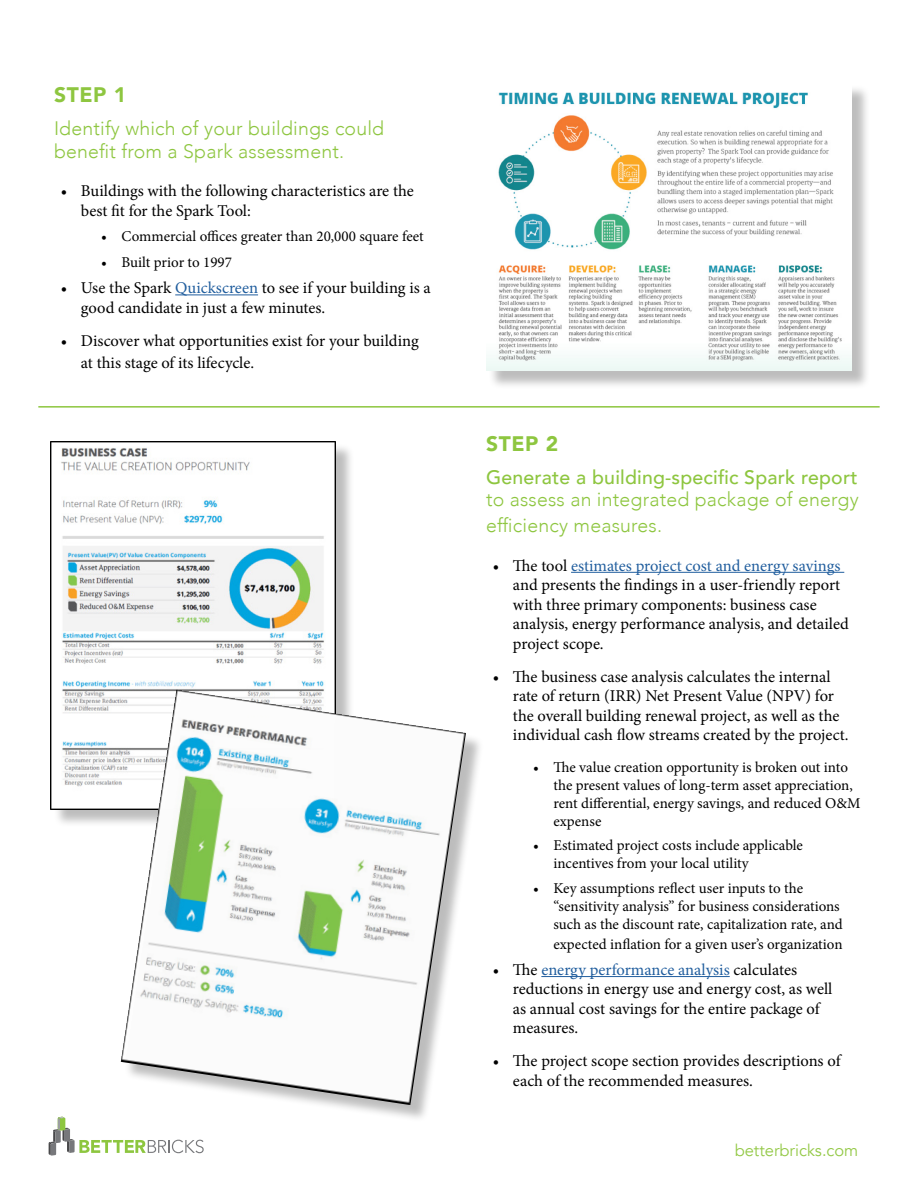
<style>
.page{position:relative;width:918px;height:1188px;background:#fff}
.page>*{position:absolute;margin:0;border:0;box-sizing:border-box;transform-origin:0 0}
.t1{font:900 21px "Avenir";letter-spacing:.03em;color:#8ec640}
.t2{font:300 19.5px/22.5px "Avenir";letter-spacing:.01em;color:#8ec640}
.t3{font:500 19.5px "Avenir";letter-spacing:.01em;color:#8ec640}
.t4{font:16.5px/19.5px "Minion Pro";color:#000}
.t5{font:16.5px "Avenir";color:#94c947}
.t6{font:15px/18px "Minion Pro";color:#000}
.s1{color:#215e9e}
</style>
<div class="page">
<svg style="left:49px;top:1117px;width:155px;height:39px"></svg>
<hr style="left:175px;top:294px;width:83px;height:1px;background:#215e9e">
<div style="left:488px;top:85px;width:382px;height:305px;background:#000;opacity:.26"></div>
<img style="left:486px;top:85px;width:366px;height:286px">
<hr style="left:571px;top:572px;width:273px;height:1px;background:#215e9e">
<hr style="left:541px;top:976px;width:189px;height:1px;background:#215e9e">
<hr style="left:38px;top:406px;width:842px;height:2px;background:#8dc63f">
<div style="left:53px;top:443px;width:302px;height:385px;background:#000;opacity:.26"></div>
<img style="left:50px;top:441px;width:286px;height:368px">
<div style="left:124px;top:693px;width:360px;height:430px;background:#000;opacity:.26"></div>
<img style="left:121px;top:690px;width:345px;height:415px">
<p class="t1" style="left:54px;top:81px;width:74px">STEP 1</p>
<p class="t2" style="left:54px;top:118px;width:332px">Identify which of your buildings could benefit from a Spark assessment.</p>
<p class="t4" style="left:81px;top:182px;width:334px;text-indent:-20px">• Buildings with the following characteristics are the best fit for the Spark Tool:</p>
<p class="t6" style="left:101px;top:227px;width:324px">• Commercial offices greater than 20,000 square feet</p>
<p class="t6" style="left:101px;top:253px;width:132px">• Built prior to 1997</p>
<p class="t4" style="left:81px;top:278px;width:351px;text-indent:-20px">• Use the Spark <span class="s1">Quickscreen</span> to see if your building is a good candidate in just a few minutes.</p>
<p class="t4" style="left:81px;top:329px;width:339px;line-height:22.5px;text-indent:-20px">• Discover what opportunities exist for your building at this stage of its lifecycle.</p>
<p class="t1" style="left:486px;top:430px;width:74px">STEP 2</p>
<p class="t3" style="left:486px;top:464px;width:373px">Generate a building-specific Spark report</p>
<p class="t2" style="left:486px;top:488px;width:374px;line-height:25.2px">to assess an integrated package of energy efficiency measures.</p>
<p class="t4" style="left:513px;top:556px;width:337px;text-indent:-20px">• The tool <span class="s1">estimates project cost and energy savings </span>and presents the findings in a user-friendly report with three primary components: business case analysis, energy performance analysis, and detailed project scope.</p>
<p class="t4" style="left:513px;top:667px;width:337px;text-indent:-20px">• The business case analysis calculates the internal rate of return (IRR) Net Present Value (NPV) for the overall building renewal project, as well as the individual cash flow streams created by the project.</p>
<p class="t6" style="left:554px;top:758px;width:308px;text-indent:-20px">• The value creation opportunity is broken out into the present values of long-term asset appreciation, rent differential, energy savings, and reduced O&amp;M expense</p>
<p class="t6" style="left:554px;top:837px;width:251px;text-indent:-20px">• Estimated project costs include applicable incentives from your local utility</p>
<p class="t6" style="left:554px;top:879px;width:291px;text-indent:-20px">• Key assumptions reflect user inputs to the “sensitivity analysis” for business considerations such as the discount rate, capitalization rate, and</p>
<p class="t6" style="left:554px;top:935px;width:291px">expected inflation for a given user’s organization</p>
<p class="t4" style="left:513px;top:960px;width:321px;text-indent:-20px">• The <span class="s1">energy performance analysis</span> calculates reductions in energy use and energy cost, as well as annual cost savings for the entire package of measures.</p>
<p class="t4" style="left:513px;top:1051px;width:329px;text-indent:-20px">• The project scope section provides descriptions of each of the recommended measures.</p>
<p class="t5" style="left:735px;top:1140px;width:125px">betterbricks.com</p>
</div>
